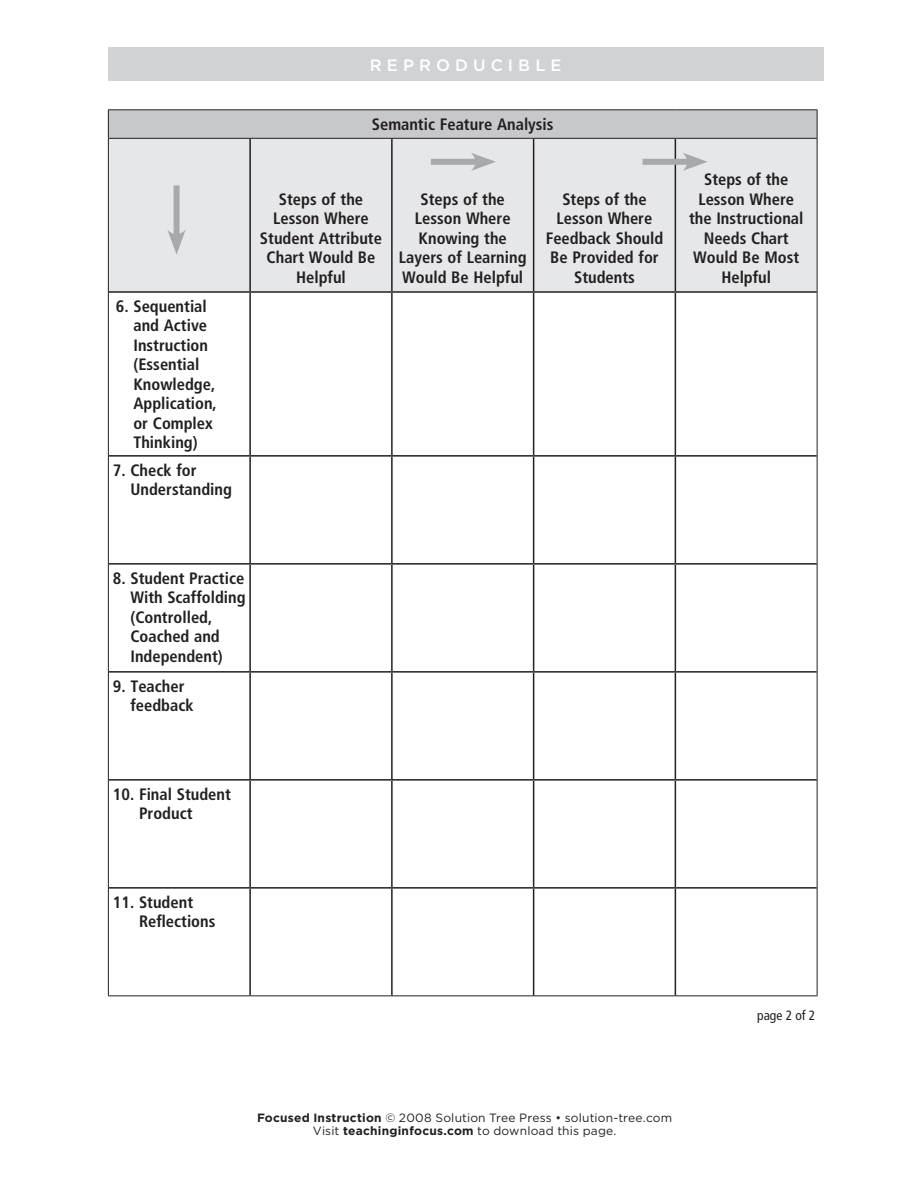
<style>
.page{position:relative;width:918px;height:1188px;background:#fff}
.page>*{position:absolute;margin:0;border:0;box-sizing:border-box;transform-origin:0 0}
.table_header{font:700 condensed 16.5px/19.5px "Frutiger LT Std";color:#231f20}
.t1{font:500 16.5px "Gotham";letter-spacing:.31em;color:#fff}
.of{font:condensed 13.5px "Frutiger LT Std";color:#231f20}
.t2{font:12px/12.8px "Gotham";letter-spacing:.015em;color:#231f20;text-align:center}
.s1{font-weight:700}
</style>
<div class="page">
<div style="left:108px;top:47px;width:716px;height:34px;background:#d1d2d4"></div>
<div style="left:108px;top:110px;width:709px;height:28px;background:#c7c8ca"></div>
<div style="left:109px;top:139px;width:708px;height:152px;background:#e6e7e9"></div>
<svg style="left:532px;top:293px;width:285px;height:702px"></svg>
<hr style="left:249px;top:139px;width:2px;height:152px;background:#231f20">
<hr style="left:391px;top:139px;width:2px;height:152px;background:#231f20">
<hr style="left:533px;top:139px;width:1px;height:152px;background:#231f20">
<hr style="left:675px;top:139px;width:1px;height:152px;background:#231f20">
<hr style="left:109px;top:291px;width:141px;height:2px;background:#231f20">
<hr style="left:250px;top:291px;width:142px;height:2px;background:#231f20">
<hr style="left:249px;top:293px;width:2px;height:162px;background:#231f20">
<hr style="left:392px;top:291px;width:142px;height:2px;background:#231f20">
<hr style="left:391px;top:293px;width:2px;height:162px;background:#231f20">
<hr style="left:534px;top:291px;width:141px;height:2px;background:#231f20">
<hr style="left:533px;top:293px;width:1px;height:162px;background:#231f20">
<hr style="left:675px;top:291px;width:142px;height:2px;background:#231f20">
<hr style="left:675px;top:293px;width:1px;height:162px;background:#231f20">
<hr style="left:109px;top:455px;width:141px;height:2px;background:#231f20">
<hr style="left:250px;top:455px;width:142px;height:2px;background:#231f20">
<hr style="left:249px;top:457px;width:2px;height:106px;background:#231f20">
<hr style="left:392px;top:455px;width:142px;height:2px;background:#231f20">
<hr style="left:391px;top:457px;width:2px;height:106px;background:#231f20">
<hr style="left:534px;top:455px;width:141px;height:2px;background:#231f20">
<hr style="left:533px;top:457px;width:1px;height:106px;background:#231f20">
<hr style="left:675px;top:455px;width:142px;height:2px;background:#231f20">
<hr style="left:675px;top:457px;width:1px;height:106px;background:#231f20">
<hr style="left:109px;top:563px;width:141px;height:2px;background:#231f20">
<hr style="left:250px;top:563px;width:142px;height:2px;background:#231f20">
<hr style="left:249px;top:565px;width:2px;height:106px;background:#231f20">
<hr style="left:392px;top:563px;width:142px;height:2px;background:#231f20">
<hr style="left:391px;top:565px;width:2px;height:106px;background:#231f20">
<hr style="left:534px;top:563px;width:141px;height:2px;background:#231f20">
<hr style="left:533px;top:565px;width:1px;height:106px;background:#231f20">
<hr style="left:675px;top:563px;width:142px;height:2px;background:#231f20">
<hr style="left:675px;top:565px;width:1px;height:106px;background:#231f20">
<hr style="left:109px;top:671px;width:141px;height:2px;background:#231f20">
<hr style="left:250px;top:671px;width:142px;height:2px;background:#231f20">
<hr style="left:249px;top:673px;width:2px;height:106px;background:#231f20">
<hr style="left:392px;top:671px;width:142px;height:2px;background:#231f20">
<hr style="left:391px;top:673px;width:2px;height:106px;background:#231f20">
<hr style="left:534px;top:671px;width:141px;height:2px;background:#231f20">
<hr style="left:533px;top:673px;width:1px;height:106px;background:#231f20">
<hr style="left:675px;top:671px;width:142px;height:2px;background:#231f20">
<hr style="left:675px;top:673px;width:1px;height:106px;background:#231f20">
<hr style="left:109px;top:779px;width:141px;height:2px;background:#231f20">
<hr style="left:250px;top:779px;width:142px;height:2px;background:#231f20">
<hr style="left:249px;top:781px;width:2px;height:106px;background:#231f20">
<hr style="left:392px;top:779px;width:142px;height:2px;background:#231f20">
<hr style="left:391px;top:781px;width:2px;height:106px;background:#231f20">
<hr style="left:534px;top:779px;width:141px;height:2px;background:#231f20">
<hr style="left:533px;top:781px;width:1px;height:106px;background:#231f20">
<hr style="left:675px;top:779px;width:142px;height:2px;background:#231f20">
<hr style="left:675px;top:781px;width:1px;height:106px;background:#231f20">
<hr style="left:109px;top:887px;width:141px;height:2px;background:#231f20">
<hr style="left:250px;top:887px;width:142px;height:2px;background:#231f20">
<hr style="left:249px;top:889px;width:2px;height:106px;background:#231f20">
<hr style="left:392px;top:887px;width:142px;height:2px;background:#231f20">
<hr style="left:391px;top:889px;width:2px;height:106px;background:#231f20">
<hr style="left:534px;top:887px;width:141px;height:2px;background:#231f20">
<hr style="left:533px;top:889px;width:1px;height:106px;background:#231f20">
<hr style="left:675px;top:887px;width:142px;height:2px;background:#231f20">
<hr style="left:675px;top:889px;width:1px;height:106px;background:#231f20">
<hr style="left:108px;top:138px;width:142px;height:1px;background:#231f20">
<hr style="left:250px;top:138px;width:142px;height:1px;background:#231f20">
<hr style="left:392px;top:138px;width:142px;height:1px;background:#231f20">
<hr style="left:534px;top:138px;width:141px;height:1px;background:#231f20">
<hr style="left:675px;top:138px;width:143px;height:1px;background:#231f20">
<hr style="left:108px;top:109px;width:142px;height:1px;background:#231f20">
<svg style="left:108px;top:110px;width:1px;height:28px"></svg>
<hr style="left:250px;top:109px;width:142px;height:1px;background:#231f20">
<hr style="left:392px;top:109px;width:142px;height:1px;background:#231f20">
<hr style="left:534px;top:109px;width:141px;height:1px;background:#231f20">
<hr style="left:675px;top:109px;width:143px;height:1px;background:#231f20">
<svg style="left:817px;top:110px;width:1px;height:28px"></svg>
<hr style="left:108px;top:139px;width:1px;height:153px;background:#231f20">
<hr style="left:817px;top:139px;width:1px;height:153px;background:#231f20">
<hr style="left:108px;top:292px;width:1px;height:164px;background:#231f20">
<hr style="left:817px;top:292px;width:1px;height:164px;background:#231f20">
<hr style="left:108px;top:456px;width:1px;height:108px;background:#231f20">
<hr style="left:817px;top:456px;width:1px;height:108px;background:#231f20">
<hr style="left:108px;top:564px;width:1px;height:108px;background:#231f20">
<hr style="left:817px;top:564px;width:1px;height:108px;background:#231f20">
<hr style="left:108px;top:672px;width:1px;height:108px;background:#231f20">
<hr style="left:817px;top:672px;width:1px;height:108px;background:#231f20">
<hr style="left:108px;top:780px;width:1px;height:108px;background:#231f20">
<hr style="left:817px;top:780px;width:1px;height:108px;background:#231f20">
<hr style="left:108px;top:888px;width:1px;height:107px;background:#231f20">
<hr style="left:817px;top:888px;width:1px;height:107px;background:#231f20">
<hr style="left:108px;top:995px;width:142px;height:1px;background:#231f20">
<hr style="left:250px;top:995px;width:142px;height:1px;background:#231f20">
<hr style="left:392px;top:995px;width:142px;height:1px;background:#231f20">
<hr style="left:534px;top:995px;width:141px;height:1px;background:#231f20">
<hr style="left:675px;top:995px;width:143px;height:1px;background:#231f20">
<div style="left:643px;top:159px;width:50px;height:6px;background:#a8a9ad"></div>
<svg style="left:682px;top:153px;width:26px;height:18px"></svg>
<div style="left:431px;top:159px;width:50px;height:6px;background:#a8a9ad"></div>
<svg style="left:471px;top:153px;width:25px;height:18px"></svg>
<div style="left:174px;top:185px;width:6px;height:55px;background:#a8a9ad"></div>
<svg style="left:167px;top:230px;width:19px;height:25px"></svg>
<p class="table_header" style="left:133px;top:296px;width:85px;text-indent:-18px">6. Sequential and Active<br>Instruction (Essential<br>Knowledge,<br>Application, or Complex<br>Thinking)</p>
<p class="table_header" style="left:130px;top:460px;width:103px;text-indent:-18px">7. Check for<br>Understanding</p>
<p class="t1" style="left:370px;top:54px;width:193px">REPRODUCIBLE</p>
<p class="table_header" style="left:372px;top:115px;width:183px">Semantic Feature Analysis</p>
<p class="table_header" style="left:260px;top:190px;width:124px;text-align:center">Steps of the<br>Lesson Where<br>Student Attribute<br>Chart Would Be<br>Helpful</p>
<p class="table_header" style="left:399px;top:190px;width:129px;text-align:center">Steps of the<br>Lesson Where<br>Knowing the<br>Layers of Learning<br>Would Be Helpful</p>
<p class="table_header" style="left:546px;top:190px;width:119px;text-align:center">Steps of the<br>Lesson Where<br>Feedback Should<br>Be Provided for<br>Students</p>
<p class="table_header" style="left:689px;top:170px;width:116px;text-align:center">Steps of the<br>Lesson Where the Instructional<br>Needs Chart<br>Would Be Most<br>Helpful</p>
<p class="table_header" style="left:130px;top:568px;width:117px;text-indent:-18px">8. Student Practice<br>With Scaffolding (Controlled,<br>Coached and<br>Independent)</p>
<p class="table_header" style="left:130px;top:676px;width:65px;text-indent:-18px">9. Teacher feedback</p>
<p class="table_header" style="left:139px;top:784px;width:93px;text-indent:-26px">10. Final Student<br>Product</p>
<p class="table_header" style="left:139px;top:892px;width:78px;text-indent:-26px">11. Student<br>Reflections</p>
<p class="of" style="left:757px;top:1008px;width:60px">page 2 of 2</p>
<p class="t2" style="left:257px;top:1111px;width:417px"><span class="s1">Focused Instruction</span> © 2008 Solution Tree Press • solution-tree.com<br>Visit <span class="s1">teachinginfocus.com</span> to download this page.</p>
</div>
